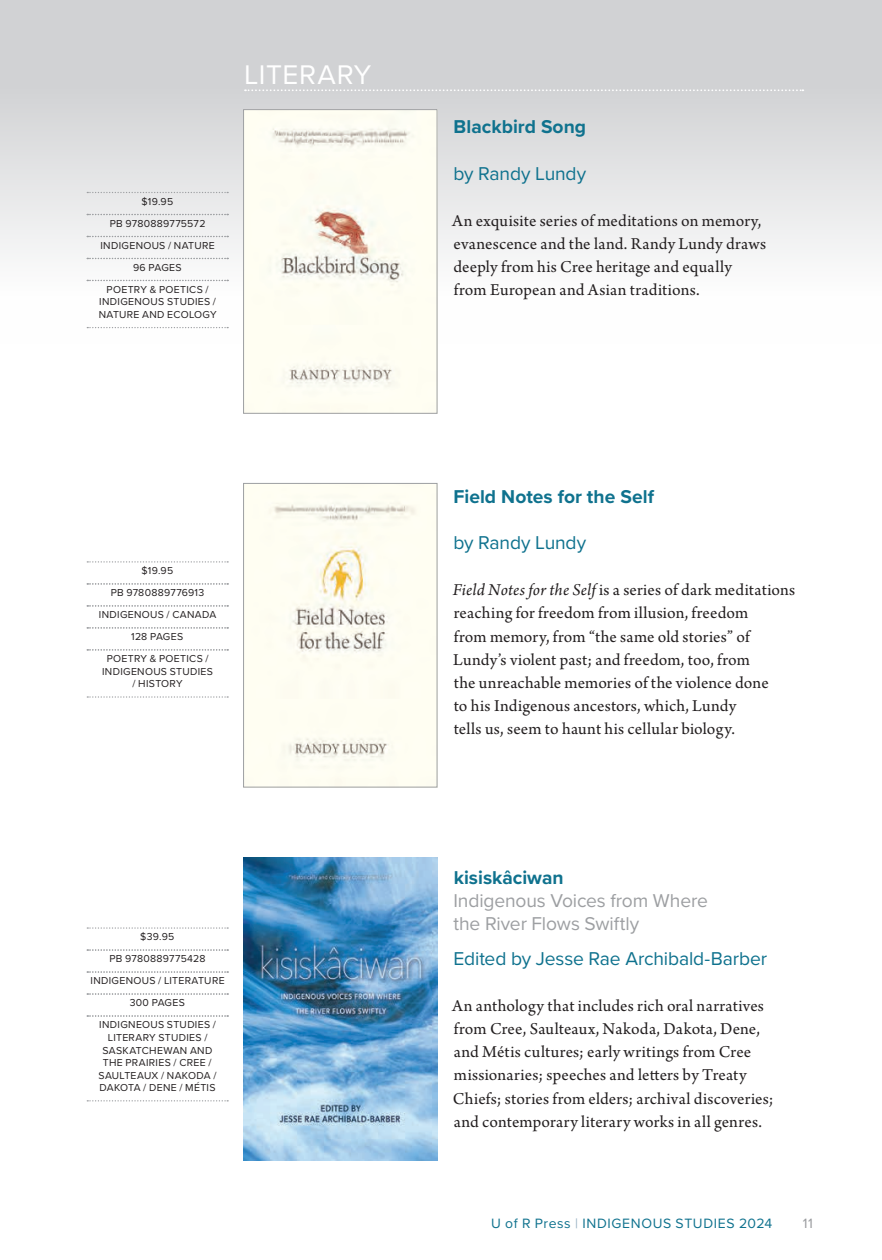
<style>
.page{position:relative;width:882px;height:1260px;background:#fff}
.page>*{position:absolute;margin:0;border:0;box-sizing:border-box;transform-origin:0 0}
.t1{font:28px "Proxima Nova";letter-spacing:.02em;color:#fff}
.t2{font:19.25px "Proxima Nova";letter-spacing:-.01em;color:#0f728e}
.t3{font:700 19.25px "Proxima Nova";color:#0f728e}
.t4{font:19.25px/23.1px "Proxima Nova";letter-spacing:-.005em;color:#9d9fa2}
.t5{font:17.5px/23.1px "Arno Pro";letter-spacing:.01em;color:#231f20}
.t6{font:14px "Proxima Nova";letter-spacing:.045em;color:#0f728e}
.t7{font:14px "Proxima Nova";color:#999b9e}
.t8{font:10.5px/22.1px "Proxima Nova";letter-spacing:.03em;color:#231f20;text-align:center}
.s1{font-style:italic}
.s2{color:#91adbf}
</style>
<div class="page">
<div style="left:0;top:0;width:882px;height:344px;background:linear-gradient(to bottom,#c8c9cb,#fff)"></div>
<svg style="left:87px;top:192px;width:141px;height:1px"></svg>
<svg style="left:87px;top:214px;width:141px;height:1px"></svg>
<svg style="left:87px;top:236px;width:141px;height:1px"></svg>
<svg style="left:87px;top:258px;width:141px;height:1px"></svg>
<svg style="left:87px;top:280px;width:141px;height:1px"></svg>
<svg style="left:87px;top:327px;width:141px;height:1px"></svg>
<img style="left:245px;top:111px;width:190px;height:301px">
<div style="left:243px;top:109px;width:194px;height:305px;border:1px solid #9d9fa2"></div>
<svg style="left:245px;top:89px;width:558px;height:2px"></svg>
<svg style="left:87px;top:561px;width:141px;height:2px"></svg>
<svg style="left:87px;top:583px;width:141px;height:2px"></svg>
<svg style="left:87px;top:605px;width:141px;height:2px"></svg>
<svg style="left:87px;top:627px;width:141px;height:2px"></svg>
<svg style="left:87px;top:649px;width:141px;height:2px"></svg>
<svg style="left:87px;top:696px;width:141px;height:2px"></svg>
<img style="left:245px;top:485px;width:190px;height:300px">
<div style="left:243px;top:483px;width:194px;height:304px;border:1px solid #9d9fa2"></div>
<svg style="left:87px;top:927px;width:141px;height:2px"></svg>
<svg style="left:87px;top:949px;width:141px;height:2px"></svg>
<svg style="left:87px;top:971px;width:141px;height:2px"></svg>
<svg style="left:87px;top:993px;width:141px;height:2px"></svg>
<svg style="left:87px;top:1015px;width:141px;height:2px"></svg>
<svg style="left:87px;top:1100px;width:141px;height:1px"></svg>
<img style="left:244px;top:857px;width:193px;height:304px">
<h1 class="t1" style="left:244px;top:54px;width:129px">LITERARY</h1>
<p class="t8" style="left:100px;top:190px;width:116px">$19.95<br>PB 9780889775572<br>INDIGENOUS / NATURE<br>96 PAGES<br>POETRY &amp; POETICS /</p>
<p class="t8" style="left:99px;top:295px;width:119px;line-height:12.6px;text-align:left">INDIGENOUS STUDIES /<br>NATURE AND ECOLOGY</p>
<p class="t8" style="left:99px;top:559px;width:119px">$19.95<br>PB 9780889776913<br>INDIGENOUS / CANADA<br>128 PAGES<br>POETRY &amp; POETICS /</p>
<p class="t8" style="left:102px;top:665px;width:112px;line-height:12.6px">INDIGENOUS STUDIES / HISTORY</p>
<p class="t8" style="left:91px;top:925px;width:136px">$39.95<br>PB 9780889775428<br>INDIGENOUS / LITERATURE<br>300 PAGES<br>INDIGNEOUS STUDIES /</p>
<p class="t8" style="left:99px;top:1031px;width:119px;line-height:12.6px">LITERARY STUDIES /<br>SASKATCHEWAN AND<br>THE PRAIRIES / CREE /<br>SAULTEAUX / NAKODA /<br>DAKOTA / DENE / MÉTIS</p>
<p class="t3" style="left:454px;top:113px;width:134px">Blackbird Song</p>
<p class="t2" style="left:453px;top:159px;width:134px">by Randy Lundy</p>
<p class="t5" style="left:452px;top:210px;width:316px">An exquisite series of meditations on memory, evanescence and the land. Randy Lundy draws deeply from his Cree heritage and equally from European and Asian traditions.</p>
<p class="t3" style="left:454px;top:482px;width:202px">Field Notes for the Self</p>
<p class="t2" style="left:453px;top:528px;width:134px">by Randy Lundy</p>
<p class="t5" style="left:453px;top:579px;width:344px"><span class="s1">Field Notes for the Self</span> is a series of dark meditations reaching for freedom from illusion, freedom<br>from memory, from “the same old stories” of Lundy’s violent past; and freedom, too, from<br>the unreachable memories of the violence done<br>to his Indigenous ancestors, which, Lundy<br>tells us, seem to haunt his cellular biology.</p>
<p class="t3" style="left:454px;top:863px;width:111px">kisiskâciwan</p>
<p class="t4" style="left:453px;top:888px;width:256px">Indigenous Voices from Where the River Flows Swiftly</p>
<p class="t2" style="left:453px;top:944px;width:315px">Edited by Jesse Rae Archibald-Barber</p>
<p class="t5" style="left:452px;top:995px;width:323px">An anthology that includes rich oral narratives from Cree, Saulteaux, Nakoda, Dakota, Dene, and Métis cultures; early writings from Cree missionaries; speeches and letters by Treaty Chiefs; stories from elders; archival discoveries; and contemporary literary works in all genres.</p>
<p class="t6" style="left:491px;top:1213px;width:283px">U of R Press <span class="s2">|</span> INDIGENOUS STUDIES 2024</p>
<p class="t7" style="left:803px;top:1213px;width:12px">11</p>
</div>
